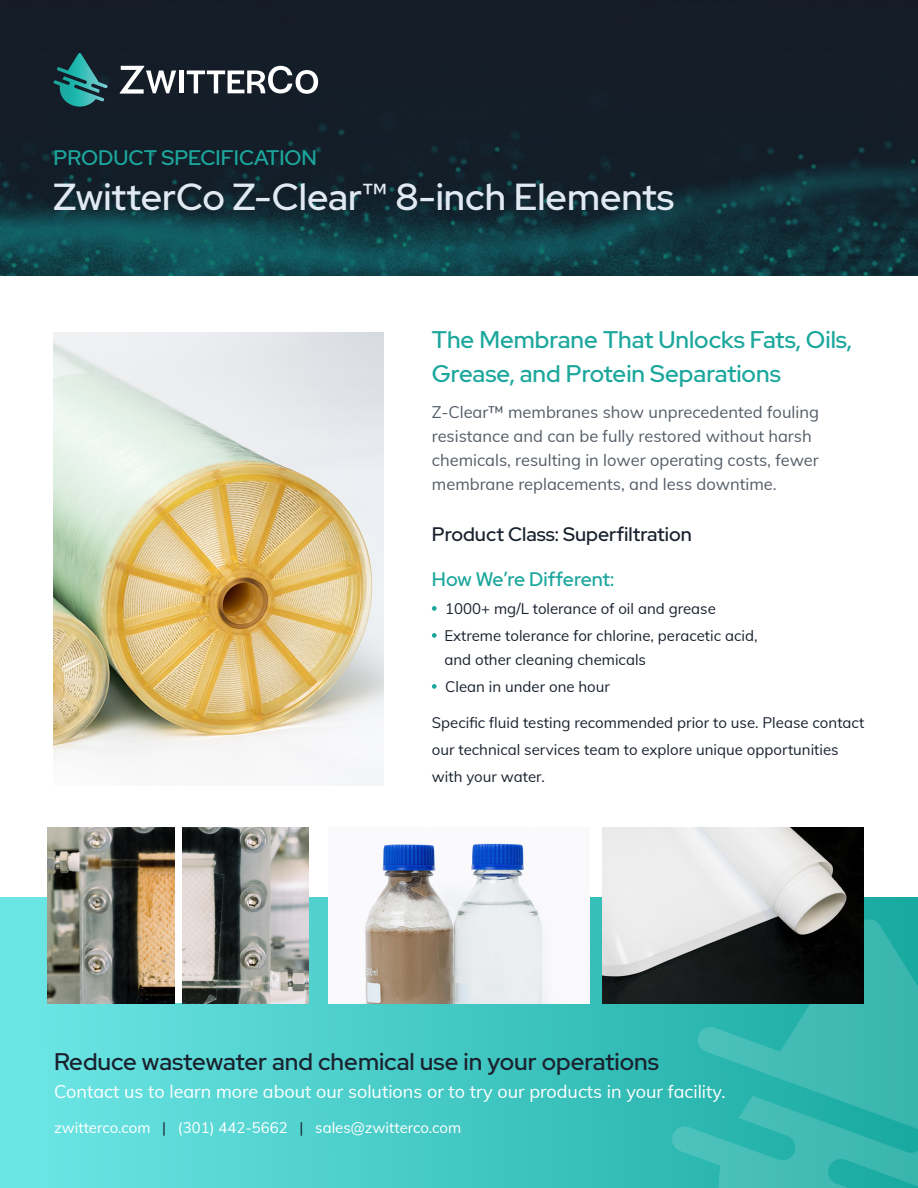
<style>
.page{position:relative;width:918px;height:1188px;background:#fff}
.page>*{position:absolute;margin:0;border:0;box-sizing:border-box;transform-origin:0 0}
.t1{font:500 37.5px "Red Hat Display";color:#e1e9f2}
.t2{font:500 24px/34.5px "Red Hat Display";color:#1ca79d}
.t3{font:500 24px "Red Hat Display";color:#1a222e}
.t4{font:500 21px "Red Hat Display";color:#1ca79d}
.t5{font:500 19.5px "Red Hat Display";color:#1a222e}
.t6{font:500 19.5px "Red Hat Display";letter-spacing:-.005em;color:#1ca79d}
.t7{font:18px "Mulish";color:#fff}
.t8{font:16.5px/24px "Mulish";color:#555e68}
.t9{font:15px/27px "Mulish";color:#1a222e}
.t10{font:15px "Mulish";color:#fff}
.s1{color:#1a222e}
</style>
<div class="page">
<svg style="left:0;top:898px;width:918px;height:290px;background:#4fcfcc"></svg>
<svg style="left:672px;top:919px;width:246px;height:269px;background:#35b6ae"></svg>
<img style="left:0;top:0;width:918px;height:276px">
<svg style="left:53px;top:53px;width:55px;height:54px;background:#206063"></svg>
<hr style="left:179px;top:71px;width:4px;height:22px;background:#fff">
<svg style="left:187px;top:66px;width:131px;height:28px"></svg>
<svg style="left:120px;top:66px;width:56px;height:28px"></svg>
<svg style="left:432px;top:606px;width:5px;height:5px"></svg>
<svg style="left:432px;top:633px;width:5px;height:5px"></svg>
<svg style="left:432px;top:684px;width:5px;height:5px"></svg>
<div style="left:63px;top:827px;width:246px;height:176px;background:#fff"></div>
<img style="left:328px;top:843px;width:262px;height:160px">
<img style="left:602px;top:827px;width:262px;height:176px">
<img style="left:182px;top:827px;width:127px;height:176px">
<img style="left:48px;top:827px;width:127px;height:176px">
<img style="left:54px;top:333px;width:329px;height:452px">
<p class="t4" style="left:54px;top:144px;width:265px">PRODUCT SPECIFICATION</p>
<p class="t1" style="left:54px;top:172px;width:622px">ZwitterCo Z-Clear™ 8-inch Elements</p>
<p class="t2" style="left:432px;top:322px;width:422px">The Membrane That Unlocks Fats, Oils,<br>Grease, and Protein Separations</p>
<p class="t8" style="left:432px;top:399px;width:389px">Z-Clear™ membranes show unprecedented fouling resistance and can be fully restored without harsh chemicals, resulting in lower operating costs, fewer membrane replacements, and less downtime.</p>
<p class="t5" style="left:432px;top:521px;width:261px">Product Class: Superfiltration</p>
<p class="t6" style="left:432px;top:566px;width:184px">How We’re Different:</p>
<p class="t9" style="left:445px;top:595px;width:272px">1000+ mg/L tolerance of oil and grease</p>
<p class="t9" style="left:444px;top:623px;width:315px;line-height:24px">Extreme tolerance for chlorine, peracetic acid, and other cleaning chemicals</p>
<p class="t9" style="left:445px;top:673px;width:166px">Clean in under one hour</p>
<p class="t9" style="left:432px;top:709px;width:434px">Specific fluid testing recommended prior to use. Please contact our technical services team to explore unique opportunities with your water.</p>
<p class="t3" style="left:54px;top:1046px;width:606px">Reduce wastewater and chemical use in your operations</p>
<p class="t7" style="left:54px;top:1078px;width:673px">Contact us to learn more about our solutions or to try our products in your facility.</p>
<p class="t10" style="left:54px;top:1117px;width:409px">zwitterco.com <span class="s1">|</span> (301) 442-5662 <span class="s1">|</span> sales@zwitterco.com</p>
</div>
